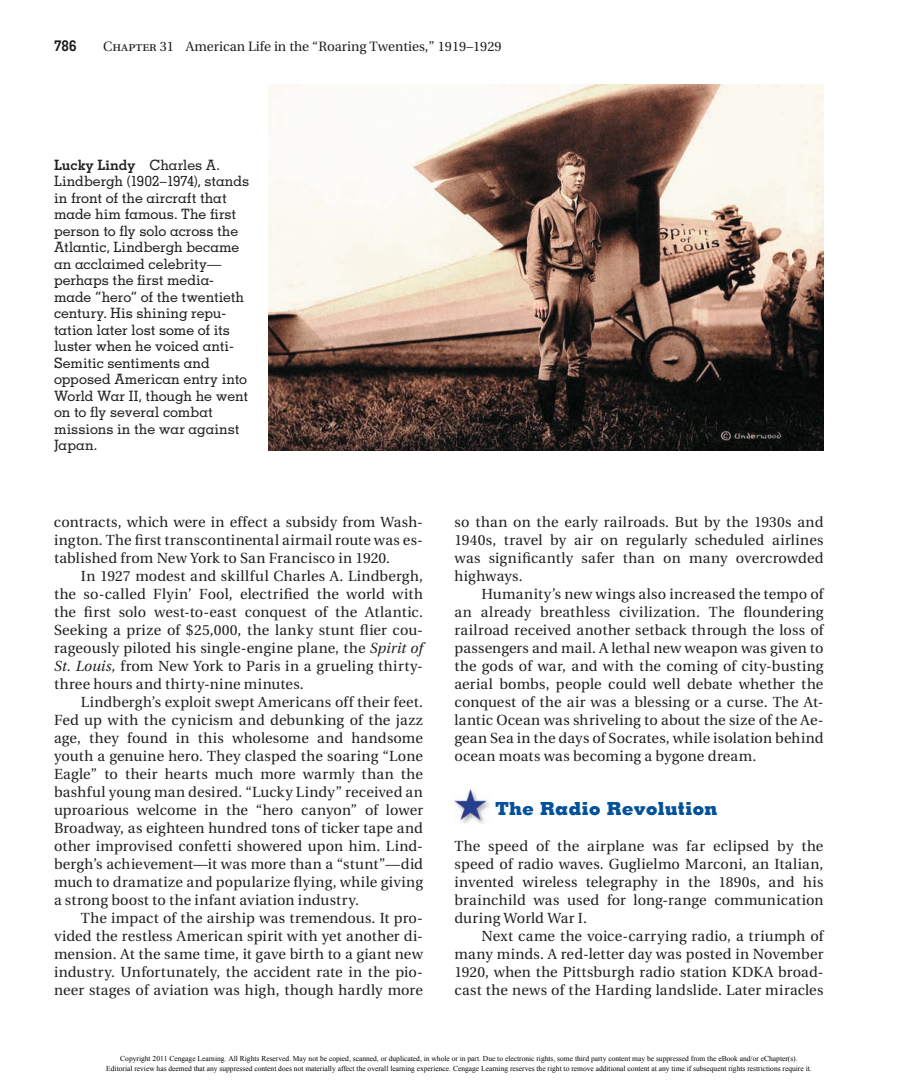
<style>
.page{position:relative;width:918px;height:1080px;background:#fff}
.page>*{position:absolute;margin:0;border:0;box-sizing:border-box;transform-origin:0 0}
.t1{font:800 18px "Memphis LT Std";color:#01519b}
.t2{font:700 15px "Memphis LT Std";color:#231f20}
.t3{font:14.7px/18px "Utopia";letter-spacing:.015em;color:#231f20;text-align:justify}
.t4{font:500 14.25px/16.5px "Memphis LT Std";letter-spacing:-.005em;color:#231f20}
.t5{font:13.5px "Utopia";color:#231f20}
.t6{font:7.5px/9.8px "Times New Roman";color:#000;text-align:center}
.s1{font-family:"Utopia Regular SC"}
.s2{font-weight:700}
.s3{font-style:italic}
</style>
<div class="page">
<img style="left:454px;top:789px;width:35px;height:34px">
<img style="left:268px;top:84px;width:556px;height:366px">
<p class="t2" style="left:54px;top:40px;width:24px">786</p>
<p class="t5" style="left:103px;top:41px;width:400px"><span class="s1">Chapter</span> 31 American Life in the “Roaring Twenties,” 1919–1929</p>
<p class="t4" style="left:54px;top:158px;width:197px"><span class="s2">Lucky Lindy</span> Charles A.<br>Lindbergh (1902–1974), stands in front of the aircraft that made him famous. The first person to fly solo across the<br>Atlantic, Lindbergh became an acclaimed celebrity— perhaps the first media&shy;made “hero” of the twentieth century. His shining repu&shy;tation later lost some of its luster when he voiced anti-<br>Semitic sentiments and opposed American entry into<br>World War II, though he went on to fly several combat missions in the war against<br>Japan.</p>
<p class="t3" style="left:54px;top:515px;width:371px">contracts, which were in effect a subsidy from Wash&shy;ington. The first transcontinental airmail route was es&shy;tablished from New York to San Francisco in 1920.</p>
<p class="t3" style="left:54px;top:569px;width:371px;text-indent:27px">In 1927 modest and skillful Charles A. Lindbergh, the so-called Flyin’ Fool, electrified the world with the first solo west-to-east conquest of the Atlantic.<br>Seeking a prize of $25,000, the lanky stunt flier cou&shy;rageously piloted his single-engine plane, the <span class="s3">Spirit of St. Louis,</span> from New York to Paris in a grueling thirty&shy;three hours and thirty-nine minutes.</p>
<p class="t3" style="left:54px;top:695px;width:371px;text-indent:27px">Lindbergh’s exploit swept Americans off their feet.<br>Fed up with the cynicism and debunking of the jazz age, they found in this wholesome and handsome youth a genuine hero. They clasped the soaring “Lone Eagle” to their hearts much more warmly than the bashful young man desired. “Lucky Lindy” received an uproarious welcome in the “hero canyon” of lower Broadway, as eigh teen hundred tons of ticker tape and other improvised confetti showered upon him. Lind&shy;bergh’s achievement—it was more than a “stunt”—did much to dramatize and popularize flying, while giving a strong boost to the infant aviation industry.</p>
<p class="t3" style="left:54px;top:911px;width:371px;text-indent:27px">The impact of the airship was tremendous. It pro&shy;vided the restless American spirit with yet another di&shy;mension. At the same time, it gave birth to a giant new industry. Unfortunately, the accident rate in the pio&shy;neer stages of aviation was high, though hardly more</p>
<p class="t3" style="left:455px;top:515px;width:371px">so than on the early railroads. But by the 1930s and 1940s, travel by air on regularly scheduled airlines was significantly safer than on many overcrowded highways.</p>
<p class="t3" style="left:455px;top:587px;width:371px;text-indent:27px">Humanity’s new wings also increased the tempo of an already breathless civilization. The floundering railroad received another setback through the loss of passengers and mail. A lethal new weapon was given to the gods of war, and with the coming of city-busting aerial bombs, people could well debate whether the conquest of the air was a blessing or a curse. The At&shy;lantic Ocean was shriveling to about the size of the Ae&shy;gean Sea in the days of Socrates, while isolation behind ocean moats was becoming a bygone dream.</p>
<p class="t1" style="left:495px;top:802px;width:224px">The Radio Revolution</p>
<p class="t3" style="left:454px;top:839px;width:371px">The speed of the airplane was far eclipsed by the speed of radio waves. Guglielmo Marconi, an Italian, invented wireless telegraphy in the 1890s, and his brainchild was used for long-range communication during World War I.</p>
<p class="t3" style="left:454px;top:929px;width:371px;text-indent:27px">Next came the voice-carrying radio, a triumph of many minds. A red-letter day was posted in November 1920, when the Pittsburgh radio station KDKA broad&shy;cast the news of the Harding landslide. Later miracles</p>
<p class="t6" style="left:106px;top:1054px;width:707px">Copyright 2011 Cengage Learning. All Rights Reserved. May not be copied, scanned, or duplicated, in whole or in part. Due to electronic rights, some third party content may be suppressed from the eBook and/or eChapter(s).<br>Editorial review has deemed that any suppressed content does not materially affect the overall learning experience. Cengage Learning reserves the right to remove additional content at any time if subsequent rights restrictions require it.</p>
</div>
